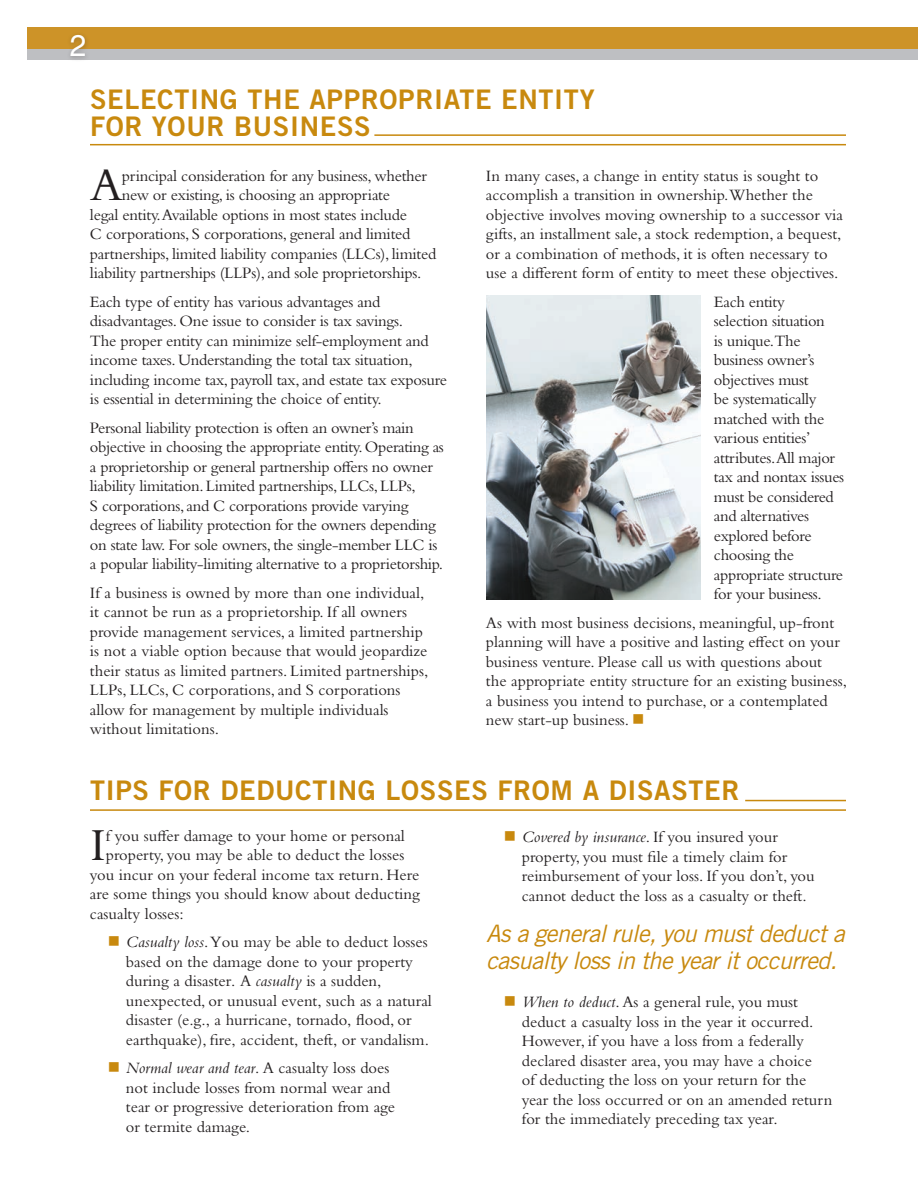
<style>
.page{position:relative;width:918px;height:1188px;background:#fff}
.page>*{position:absolute;margin:0;border:0;box-sizing:border-box;transform-origin:0 0}
.t1{font:47.85px "Bembo Std";color:#231f20}
.t2{font:30px "Helvetica LT Std";color:#fff}
.t3{font:27px/27px "Trade Gothic LT Std Bd 2";letter-spacing:.025em;color:#c8890e}
.t4{font:italic 24px/27px "Trade Gothic LT Std";letter-spacing:-.03em;color:#c8890e}
.t5{font:16.5px/19.5px "Bembo Std";color:#231f20}
.t6{font:16.5px/19.5px "Bembo Std";letter-spacing:-.02em;color:#231f20}
.s1{color:#c8890e}
.s2{font-style:italic}
</style>
<div class="page">
<div style="left:27px;top:44px;width:891px;height:16px;background:#bebfc2"></div>
<div style="left:27px;top:27px;width:891px;height:22px;background:#cd9328"></div>
<hr style="left:374px;top:134px;width:472px;height:2px;background:#c8890e">
<hr style="left:90px;top:144px;width:756px;height:1px;background:#c8890e">
<hr style="left:745px;top:800px;width:101px;height:1px;background:#c8890e">
<hr style="left:90px;top:809px;width:756px;height:2px;background:#c8890e">
<div style="left:67px;top:31px;width:24px;height:31px;background:#231f20;opacity:.3"></div>
<img style="left:486px;top:296px;width:214px;height:304px">
<h2 class="t2" style="left:70px;top:28px;width:18px">2</h2>
<h3 class="t3" style="left:90px;top:86px;width:506px">SELECTING THE APPROPRIATE ENTITY<br>FOR YOUR BUSINESS</h3>
<h1 class="t1" style="left:90px;top:157px;width:34px">A</h1>
<p class="t5" style="left:122px;top:165px;width:307px">principal consideration for any business, whether</p>
<p class="t5" style="left:122px;top:185px;width:270px">new or existing, is choosing an appropriate</p>
<p class="t5" style="left:90px;top:204px;width:319px">legal entity. Available options in most states include</p>
<p class="t5" style="left:90px;top:224px;width:322px">C corporations, S corporations, general and limited</p>
<p class="t5" style="left:90px;top:243px;width:348px">partnerships, limited liability companies (LLCs), limited</p>
<p class="t5" style="left:90px;top:263px;width:333px">liability partnerships (LLPs), and sole proprietorships.</p>
<p class="t5" style="left:90px;top:291px;width:359px">Each type of entity has various advantages and disadvantages. One issue to consider is tax savings.<br>The proper entity can minimize self-employment and income taxes. Understanding the total tax situation, including income tax, payroll tax, and estate tax exposure is essential in determining the choice of entity.</p>
<p class="t6" style="left:90px;top:417px;width:355px">Personal liability protection is often an owner’s main objective in choosing the appropriate entity. Operating as a proprietorship or general partnership offers no owner liability limitation. Limited partnerships, LLCs, LLPs,<br>S corporations, and C corporations provide varying degrees of liability protection for the owners depending on state law. For sole owners, the single-member LLC is a popular liability-limiting alternative to a proprietorship.</p>
<p class="t5" style="left:90px;top:582px;width:340px">If a business is owned by more than one individual, it cannot be run as a proprietorship. If all owners provide management services, a limited partnership is not a viable option because that would jeopardize their status as limited partners. Limited partnerships, LLPs, LLCs, C corporations, and S corporations allow for management by multiple individuals without limitations.</p>
<p class="t5" style="left:486px;top:165px;width:359px">In many cases, a change in entity status is sought to accomplish a transition in ownership.Whether the objective involves moving ownership to a successor via gifts, an installment sale, a stock redemption, a bequest, or a combination of methods, it is often necessary to use a different form of entity to meet these objectives.</p>
<p class="t6" style="left:714px;top:291px;width:132px">Each entity<br>selection situation<br>is unique.The business owner’s objectives must<br>be systematically matched with the various entities’ attributes.All major tax and nontax issues must be considered and alternatives explored before choosing the appropriate structure for your business.</p>
<p class="t5" style="left:486px;top:612px;width:363px">As with most business decisions, meaningful, up-front planning will have a positive and lasting effect on your business venture. Please call us with questions about<br>the appropriate entity structure for an existing business, a business you intend to purchase, or a contemplated new start-up business. <span class="s1">■</span></p>
<h3 class="t3" style="left:90px;top:777px;width:651px">TIPS FOR DEDUCTING LOSSES FROM A DISASTER</h3>
<h1 class="t1" style="left:90px;top:817px;width:17px">I</h1>
<p class="t5" style="left:106px;top:825px;width:300px">f you suffer damage to your home or personal</p>
<p class="t5" style="left:106px;top:845px;width:300px">property, you may be able to deduct the losses</p>
<p class="t5" style="left:90px;top:864px;width:331px">you incur on your federal income tax return. Here</p>
<p class="t5" style="left:90px;top:884px;width:331px">are some things you should know about deducting</p>
<p class="t5" style="left:90px;top:903px;width:95px">casualty losses:</p>
<p class="t5" style="left:126px;top:932px;width:307px;text-indent:-18px"><span class="s1">■</span> <span class="s2">Casualty loss</span>. You may be able to deduct losses based on the damage done to your property during a disaster. A <span class="s2">casualty</span> is a sudden, unexpected, or unusual event, such as a natural disaster (e.g., a hurricane, tornado, flood, or earthquake), fire, accident, theft, or vandalism.</p>
<p class="t5" style="left:126px;top:1058px;width:271px;text-indent:-18px"><span class="s1">■</span> <span class="s2">Normal wear and tear</span>. A casualty loss does not include losses from normal wear and tear or progressive deterioration from age or termite damage.</p>
<p class="t5" style="left:522px;top:827px;width:294px;text-indent:-18px"><span class="s1">■</span> <span class="s2">Covered by insurance</span>. If you insured your property, you must file a timely claim for reimbursement of your loss. If you don’t, you cannot deduct the loss as a casualty or theft.</p>
<h3 class="t4" style="left:486px;top:921px;width:360px">As a general rule, you must deduct a casualty loss in the year it occurred.</h3>
<p class="t5" style="left:522px;top:992px;width:312px;text-indent:-18px"><span class="s1">■</span> <span class="s2">When to deduct</span>. As a general rule, you must deduct a casualty loss in the year it occurred.<br>However, if you have a loss from a federally declared disaster area, you may have a choice<br>of deducting the loss on your return for the year the loss occurred or on an amended return for the immediately preceding tax year.</p>
</div>
